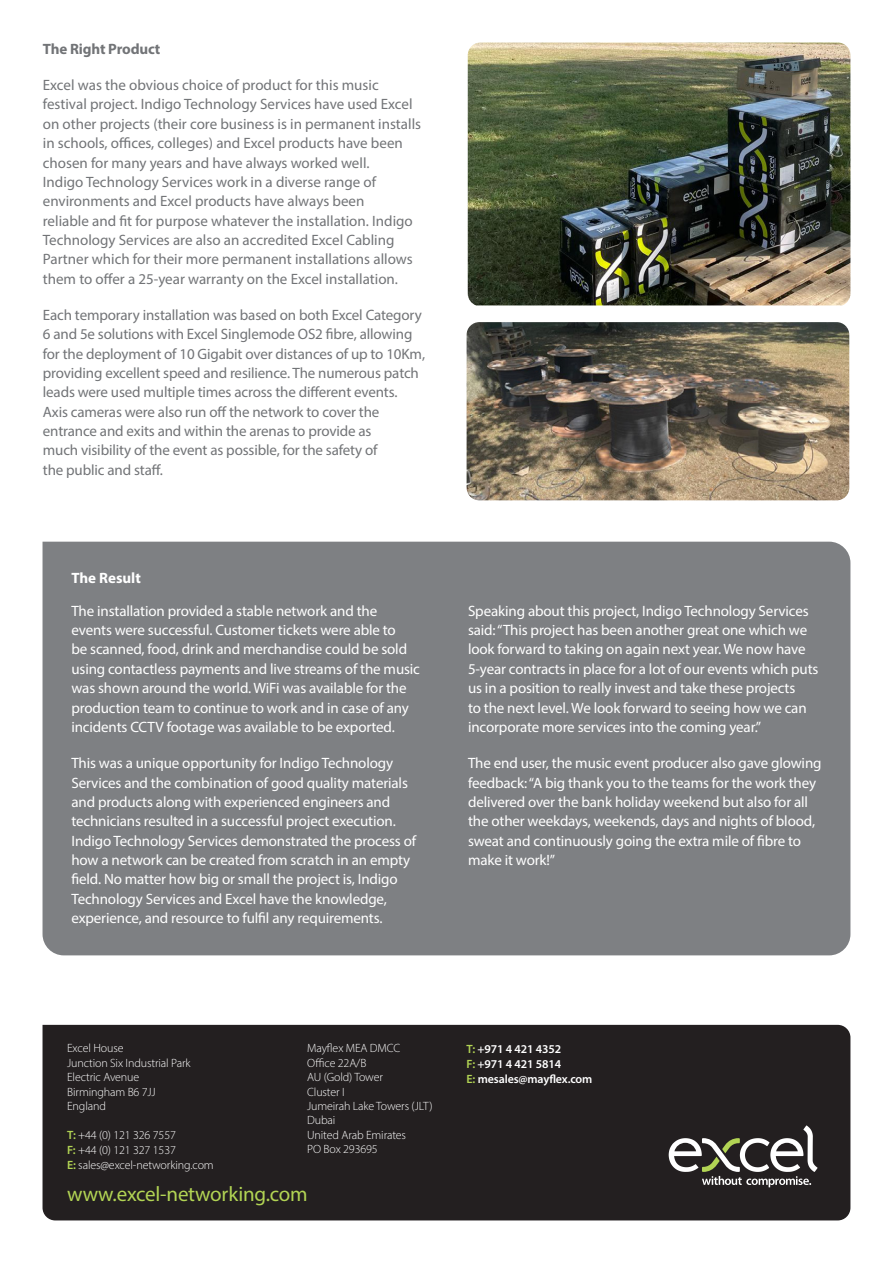
<style>
.page{position:relative;width:893px;height:1263px;background:#fff}
.page>*{position:absolute;margin:0;border:0;box-sizing:border-box;transform-origin:0 0}
.t1{font:21px "Myriad Pro";letter-spacing:-.01em;color:#b2d454}
.t2{font:15px/19.4px "Myriad Pro";letter-spacing:-.01em;color:#fff}
.t3{font:15px/19.4px "Myriad Pro";letter-spacing:-.005em;color:#727477}
.t4{font:700 15px "Myriad Pro";letter-spacing:-.01em;color:#727477}
.t5{font:700 15px "Myriad Pro";color:#fff}
.t6{font:300 12px/14.4px "Myriad Pro";letter-spacing:-.01em;color:#fff}
.t7{font:600 12px/15px "Myriad Pro";letter-spacing:-.01em;color:#fff}
.s1{font-weight:600;color:#b2d454}
.s2{color:#b2d454}
</style>
<div class="page">
<div style="left:43px;top:1025px;width:807px;height:195px;background:#231f20"></div>
<svg style="left:669px;top:1125px;width:148px;height:62px"></svg>
<div style="left:43px;top:542px;width:807px;height:413px;background:#7e8083"></div>
<img style="left:468px;top:43px;width:382px;height:262px">
<img style="left:467px;top:322px;width:382px;height:178px">
<p class="t4" style="left:43px;top:39px;width:119px">The Right Product</p>
<p class="t3" style="left:43px;top:75px;width:380px">Excel was the obvious choice of product for this music festival project. Indigo Technology Services have used Excel on other projects (their core business is in permanent installs in schools, offices, colleges) and Excel products have been chosen for many years and have always worked well.<br>Indigo Technology Services work in a diverse range of environments and Excel products have always been<br>reliable and fit for purpose whatever the installation. Indigo Technology Services are also an accredited Excel Cabling Partner which for their more permanent installations allows them to offer a 25-year warranty on the Excel installation.</p>
<p class="t3" style="left:43px;top:305px;width:384px">Each temporary installation was based on both Excel Category 6 and 5e solutions with Excel Singlemode OS2 fibre, allowing for the deployment of 10 Gigabit over distances of up to 10Km, providing excellent speed and resilience. The numerous patch leads were used multiple times across the different events.<br>Axis cameras were also run off the network to cover the entrance and exits and within the arenas to provide as<br>much visibility of the event as possible, for the safety of<br>the public and staff.</p>
<p class="t5" style="left:71px;top:568px;width:71px">The Result</p>
<p class="t2" style="left:71px;top:601px;width:350px">The installation provided a stable network and the events were successful. Customer tickets were able to<br>be scanned, food, drink and merchandise could be sold using contactless payments and live streams of the music was shown around the world. WiFi was available for the production team to continue to work and in case of any incidents CCTV footage was available to be exported.</p>
<p class="t2" style="left:71px;top:753px;width:346px">This was a unique opportunity for Indigo Technology Services and the combination of good quality materials and products along with experienced engineers and technicians resulted in a successful project execution.<br>Indigo Technology Services demonstrated the process of how a network can be created from scratch in an empty field. No matter how big or small the project is, Indigo Technology Services and Excel have the knowledge, experience, and resource to fulfil any requirements.</p>
<p class="t2" style="left:468px;top:601px;width:352px">Speaking about this project, Indigo Technology Services said: “This project has been another great one which we look forward to taking on again next year. We now have 5-year contracts in place for a lot of our events which puts us in a position to really invest and take these projects<br>to the next level. We look forward to seeing how we can incorporate more services into the coming year.”</p>
<p class="t2" style="left:468px;top:753px;width:355px">The end user, the music event producer also gave glowing feedback: “A big thank you to the teams for the work they delivered over the bank holiday weekend but also for all the other weekdays, weekends, days and nights of blood, sweat and continuously going the extra mile of fibre to make it work!”</p>
<p class="t6" style="left:67px;top:1041px;width:125px">Excel House<br>Junction Six Industrial Park<br>Electric Avenue<br>Birmingham B6 7JJ<br>England</p>
<p class="t6" style="left:67px;top:1128px;width:148px;line-height:15px"><span class="s1">T:</span> +44 (0) 121 326 7557<br><span class="s1">F:</span> +44 (0) 121 327 1537<br><span class="s1">E:</span> sales@excel-networking.com</p>
<p class="t6" style="left:307px;top:1041px;width:127px">Mayflex MEA DMCC<br>Office 22A/B<br>AU (Gold) Tower<br>Cluster I<br>Jumeirah Lake Towers (JLT)<br>Dubai<br>United Arab Emirates<br>PO Box 293695</p>
<h1 class="t1" style="left:67px;top:1181px;width:242px">www.excel-networking.com</h1>
<p class="t7" style="left:467px;top:1041px;width:127px"><span class="s2">T:</span> +971 4 421 4352<br><span class="s2">F:</span> +971 4 421 5814<br><span class="s2">E:</span> mesales@mayflex.com</p>
</div>
